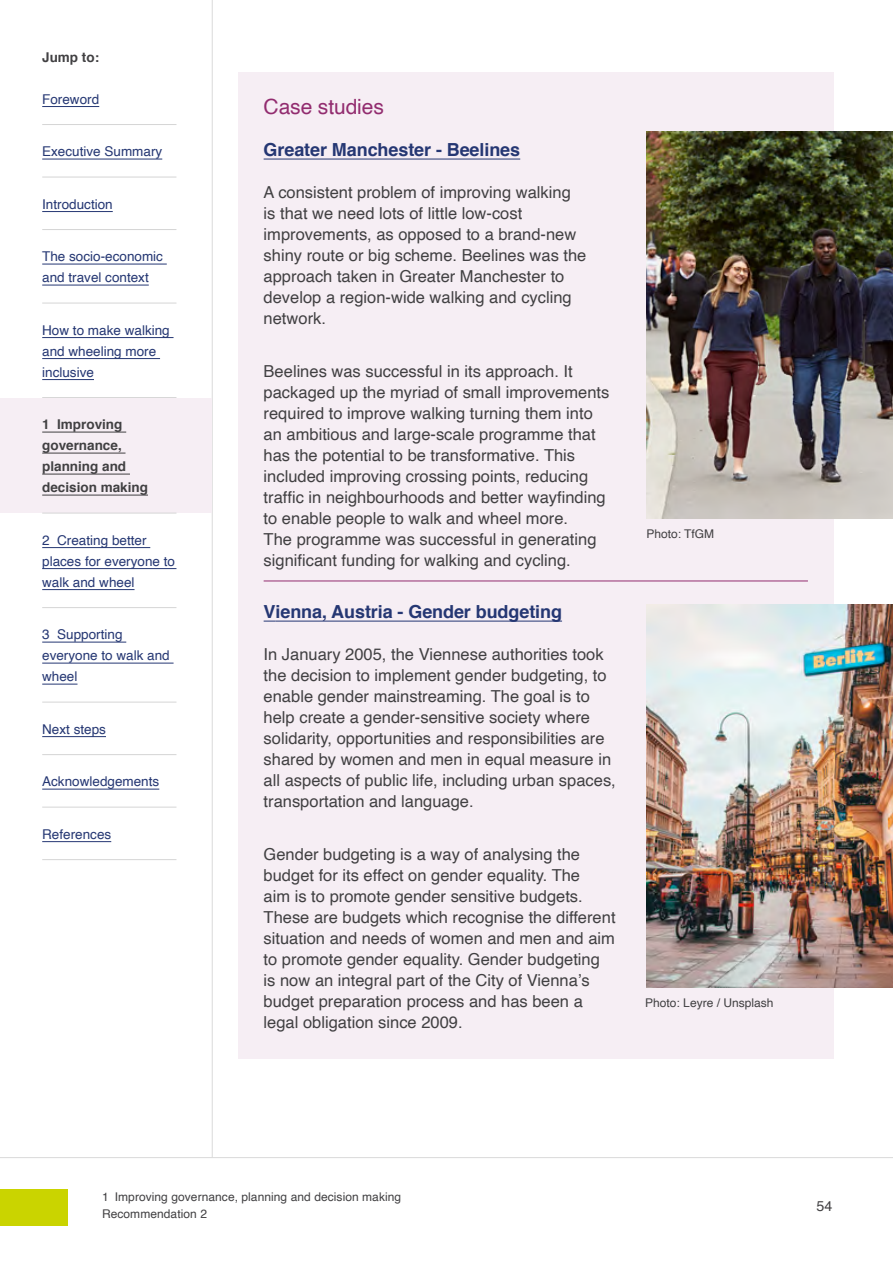
<style>
.page{position:relative;width:893px;height:1263px;background:#fff}
.page>*{position:absolute;margin:0;border:0;box-sizing:border-box;transform-origin:0 0}
.Purple_H4___Case_stu{font:21px "Helvetica";letter-spacing:-.005em;color:#922c6f}
.Case_study_h5_-_seco{font:700 18px "Helvetica";letter-spacing:-.005em;color:#253773}
.Case_study_h5_-_Purp{font:700 18px "Helvetica";letter-spacing:-.005em;color:#253773}
.Purple_body_-_case_s{font:16.5px/21px "Helvetica";color:#414042}
.t1{font:14.25px "Helvetica";color:#414042}
.TOC_entry{font:13.5px/21px "Helvetica";color:#253773}
.TOC_entry_-_Purple{font:700 13.5px/21px "Helvetica";color:#414042}
.TOC_Header{font:700 13.5px "Helvetica";color:#414042}
.t2{font:12px/16.5px "Helvetica";letter-spacing:.005em;color:#414042}
</style>
<div class="page">
<hr style="left:0;top:1157px;width:893px;height:1px;background:#dadada">
<hr style="left:212px;top:0;width:1px;height:1157px;background:#dadada">
<hr style="left:42px;top:124px;width:134px;height:1px;background:#d5d5d5">
<hr style="left:42px;top:106px;width:57px;height:1px;background:#253773">
<hr style="left:42px;top:177px;width:134px;height:1px;background:#d5d5d5">
<hr style="left:42px;top:159px;width:120px;height:1px;background:#253773">
<hr style="left:42px;top:229px;width:134px;height:1px;background:#d5d5d5">
<hr style="left:42px;top:211px;width:71px;height:1px;background:#253773">
<hr style="left:42px;top:264px;width:125px;height:1px;background:#253773">
<hr style="left:42px;top:303px;width:134px;height:1px;background:#d5d5d5">
<hr style="left:42px;top:285px;width:107px;height:1px;background:#253773">
<hr style="left:42px;top:337px;width:132px;height:1px;background:#253773">
<hr style="left:42px;top:358px;width:118px;height:1px;background:#253773">
<hr style="left:42px;top:397px;width:134px;height:1px;background:#d5d5d5">
<hr style="left:42px;top:379px;width:52px;height:1px;background:#253773">
<div style="left:0;top:398px;width:212px;height:115px;background:#f6eef4"></div>
<hr style="left:42px;top:432px;width:84px;height:1px;background:#414042">
<hr style="left:42px;top:453px;width:84px;height:1px;background:#414042">
<hr style="left:42px;top:474px;width:88px;height:1px;background:#414042">
<hr style="left:42px;top:513px;width:134px;height:1px;background:#d5d5d5">
<hr style="left:42px;top:495px;width:106px;height:1px;background:#414042">
<hr style="left:42px;top:547px;width:108px;height:1px;background:#253773">
<hr style="left:42px;top:568px;width:134px;height:1px;background:#253773">
<hr style="left:42px;top:607px;width:134px;height:1px;background:#d5d5d5">
<hr style="left:42px;top:589px;width:93px;height:1px;background:#253773">
<hr style="left:42px;top:642px;width:84px;height:1px;background:#253773">
<hr style="left:42px;top:663px;width:132px;height:1px;background:#253773">
<hr style="left:42px;top:702px;width:134px;height:1px;background:#d5d5d5">
<hr style="left:42px;top:684px;width:35px;height:1px;background:#253773">
<hr style="left:42px;top:754px;width:134px;height:1px;background:#d5d5d5">
<hr style="left:42px;top:736px;width:64px;height:1px;background:#253773">
<hr style="left:42px;top:807px;width:134px;height:1px;background:#d5d5d5">
<hr style="left:42px;top:789px;width:117px;height:1px;background:#253773">
<hr style="left:42px;top:859px;width:134px;height:1px;background:#d5d5d5">
<hr style="left:42px;top:841px;width:69px;height:1px;background:#253773">
<div style="left:238px;top:72px;width:595px;height:58px;background:#f6eef4"></div>
<div style="left:238px;top:125px;width:595px;height:55px;background:#f6eef4"></div>
<hr style="left:264px;top:159px;width:256px;height:1px;background:#253773">
<div style="left:238px;top:170px;width:595px;height:186px;background:#f6eef4"></div>
<div style="left:238px;top:348px;width:595px;height:249px;background:#f6eef4"></div>
<div style="left:238px;top:581px;width:595px;height:61px;background:#f6eef4"></div>
<hr style="left:264px;top:581px;width:544px;height:1px;background:#922c6f">
<svg style="left:264px;top:621px;width:12px;height:1px"></svg>
<hr style="left:276px;top:621px;width:286px;height:1px;background:#253773">
<div style="left:238px;top:632px;width:595px;height:207px;background:#f6eef4"></div>
<div style="left:238px;top:831px;width:595px;height:228px;background:#f6eef4"></div>
<img style="left:646px;top:131px;width:247px;height:387px">
<img style="left:646px;top:604px;width:247px;height:383px">
<div style="left:0;top:1190px;width:68px;height:36px;background:#cad400"></div>
<p class="TOC_Header" style="left:42px;top:46px;width:58px">Jump to:</p>
<p class="TOC_entry" style="left:42px;top:89px;width:59px">Foreword</p>
<p class="TOC_entry" style="left:42px;top:141px;width:122px">Executive Summary</p>
<p class="TOC_entry" style="left:42px;top:194px;width:72px">Introduction</p>
<p class="TOC_entry" style="left:42px;top:246px;width:122px">The socio-economic and travel context</p>
<p class="TOC_entry" style="left:42px;top:320px;width:129px">How to make walking and wheeling more inclusive</p>
<p class="TOC_entry_-_Purple" style="left:42px;top:414px;width:107px">1 Improving governance, planning and decision making</p>
<p class="TOC_entry" style="left:42px;top:530px;width:134px">2 Creating better places for everyone to walk and wheel</p>
<p class="TOC_entry" style="left:42px;top:624px;width:129px">3 Supporting everyone to walk and wheel</p>
<p class="TOC_entry" style="left:42px;top:719px;width:65px">Next steps</p>
<p class="TOC_entry" style="left:42px;top:771px;width:119px">Acknowledgements</p>
<p class="TOC_entry" style="left:42px;top:824px;width:71px">References</p>
<h4 class="Purple_H4___Case_stu" style="left:264px;top:90px;width:122px">Case studies</h4>
<h5 class="Case_study_h5_-_Purp" style="left:264px;top:135px;width:258px">Greater Manchester - Beelines</h5>
<p class="Purple_body_-_case_s" style="left:264px;top:182px;width:324px">A consistent problem of improving walking is that we need lots of little low-cost improvements, as opposed to a brand-new shiny route or big scheme. Beelines was the approach taken in Greater Manchester to develop a region-wide walking and cycling network.</p>
<p class="Purple_body_-_case_s" style="left:264px;top:361px;width:347px">Beelines was successful in its approach. It packaged up the myriad of small improvements required to improve walking turning them into an ambitious and large-scale programme that has the potential to be transformative. This included improving crossing points, reducing traffic in neighbourhoods and better wayfinding to enable people to walk and wheel more.<br>The programme was successful in generating significant funding for walking and cycling.</p>
<h5 class="Case_study_h5_-_seco" style="left:264px;top:597px;width:300px">Vienna, Austria - Gender budgeting</h5>
<p class="Purple_body_-_case_s" style="left:264px;top:644px;width:354px">In January 2005, the Viennese authorities took the decision to implement gender budgeting, to enable gender mainstreaming. The goal is to help create a gender-sensitive society where solidarity, opportunities and responsibilities are shared by women and men in equal measure in all aspects of public life, including urban spaces, transportation and language.</p>
<p class="Purple_body_-_case_s" style="left:264px;top:844px;width:353px">Gender budgeting is a way of analysing the budget for its effect on gender equality. The<br>aim is to promote gender sensitive budgets.<br>These are budgets which recognise the different situation and needs of women and men and aim to promote gender equality. Gender budgeting is now an integral part of the City of Vienna’s budget preparation process and has been a legal obligation since 2009.</p>
<p class="t2" style="left:646px;top:526px;width:69px">Photo: TfGM</p>
<p class="t2" style="left:645px;top:994px;width:130px">Photo: Leyre / Unsplash</p>
<p class="t2" style="left:102px;top:1189px;width:301px">1 Improving governance, planning and decision making<br>Recommendation 2</p>
<p class="t1" style="left:817px;top:1195px;width:17px">54</p>
</div>
